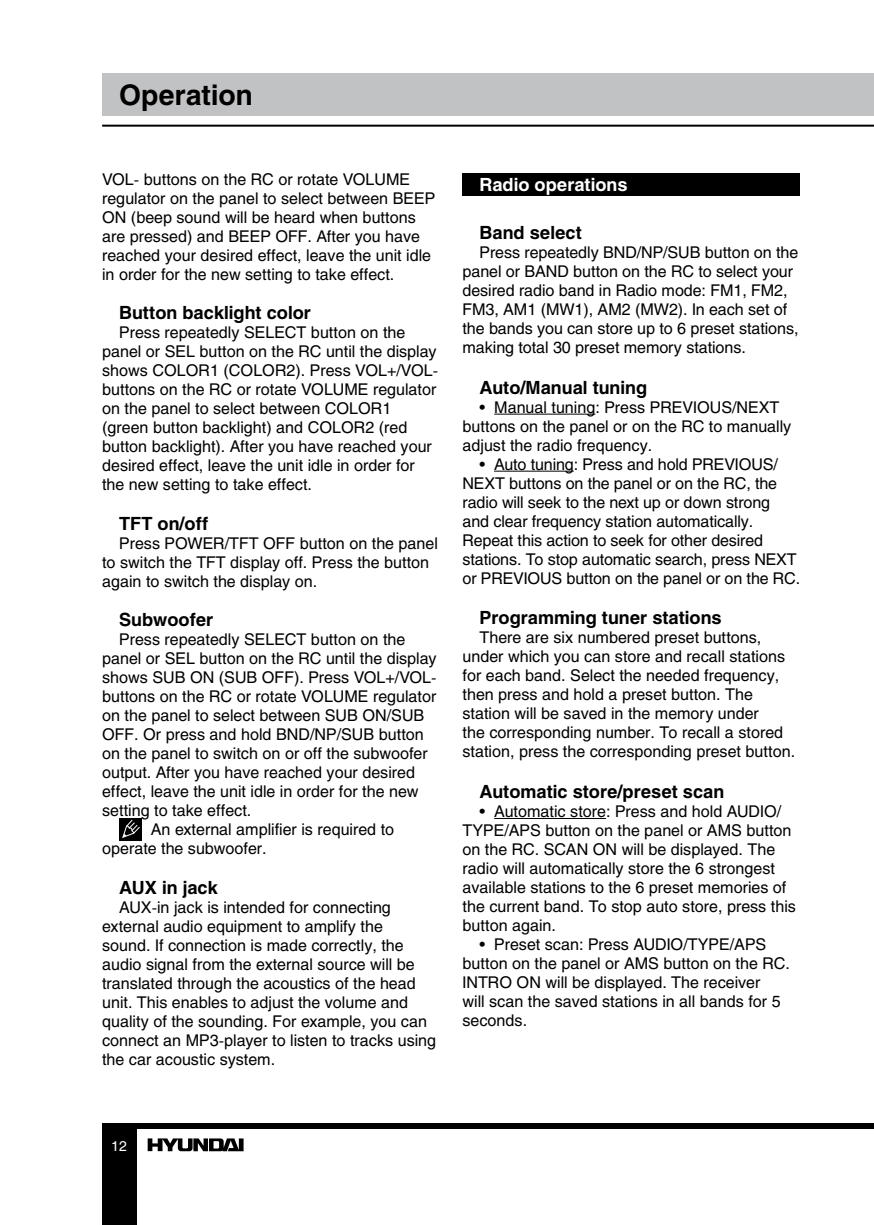
<style>
.page{position:relative;width:874px;height:1225px;background:#fff}
.page>*{position:absolute;margin:0;border:0;box-sizing:border-box;transform-origin:0 0}
.t1{font:700 28px "Helios";color:#000}
.t2{font:700 18px "Helios";color:#000}
.t3{font:700 18px "Helios";color:#fff}
.t4{font:16px/19px "Helios";color:#000}
.t5{font:14px "Helios";color:#fff}
</style>
<div class="page">
<hr style="left:102px;top:125px;width:771px;height:2px;background:#000">
<div style="left:102px;top:1122px;width:771px;height:6px;background:#000"></div>
<div style="left:102px;top:1123px;width:34px;height:102px;background:#000"></div>
<div style="left:102px;top:74px;width:771px;height:42px;background:#c1c2c4"></div>
<svg style="left:148px;top:1138px;width:95px;height:13px"></svg>
<div style="left:119px;top:818px;width:23px;height:22px;background:#000"></div>
<svg style="left:122px;top:819px;width:18px;height:19px"></svg>
<hr style="left:494px;top:414px;width:101px;height:1px;background:#000">
<hr style="left:494px;top:471px;width:79px;height:1px;background:#000">
<hr style="left:494px;top:818px;width:111px;height:1px;background:#000">
<div style="left:462px;top:173px;width:337px;height:23px;background:#000"></div>
<h1 class="t1" style="left:119px;top:79px;width:135px">Operation</h1>
<p class="t4" style="left:102px;top:170px;width:334px">VOL- buttons on the RC or rotate VOLUME regulator on the panel to select between BEEP ON (beep sound will be heard when buttons are pressed) and BEEP OFF. After you have reached your desired effect, leave the unit idle in order for the new setting to take effect.</p>
<p class="t2" style="left:119px;top:302px;width:193px">Button backlight color</p>
<p class="t4" style="left:102px;top:323px;width:337px;text-indent:17px">Press repeatedly SELECT button on the panel or SEL button on the RC until the display shows COLOR1 (COLOR2). Press VOL+/VOL&shy;buttons on the RC or rotate VOLUME regulator on the panel to select between COLOR1 (green button backlight) and COLOR2 (red button backlight). After you have reached your desired effect, leave the unit idle in order for the new setting to take effect.</p>
<p class="t2" style="left:119px;top:512px;width:90px">TFT on/off</p>
<p class="t4" style="left:102px;top:533px;width:337px;text-indent:17px">Press POWER/TFT OFF button on the panel to switch the TFT display off. Press the button again to switch the display on.</p>
<p class="t2" style="left:119px;top:608px;width:96px">Subwoofer</p>
<p class="t4" style="left:119px;top:629px;width:287px">Press repeatedly SELECT button on the</p>
<p class="t4" style="left:102px;top:648px;width:336px">panel or SEL button on the RC until the display</p>
<p class="t4" style="left:102px;top:667px;width:336px">shows SUB ON (SUB OFF). Press VOL+/VOL-</p>
<p class="t4" style="left:102px;top:686px;width:335px">buttons on the RC or rotate VOLUME regulator</p>
<p class="t4" style="left:102px;top:705px;width:323px">on the panel to select between SUB ON/SUB</p>
<p class="t4" style="left:102px;top:724px;width:323px">OFF. Or press and hold BND/NP/SUB button</p>
<p class="t4" style="left:102px;top:743px;width:327px">on the panel to switch on or off the subwoofer</p>
<p class="t4" style="left:102px;top:762px;width:314px">output. After you have reached your desired</p>
<p class="t4" style="left:102px;top:781px;width:318px">effect, leave the unit idle in order for the new</p>
<p class="t4" style="left:102px;top:800px;width:151px">setting to take effect.</p>
<p class="t4" style="left:151px;top:819px;width:245px">An external amplifier is required to</p>
<p class="t4" style="left:102px;top:838px;width:166px">operate the subwoofer.</p>
<p class="t2" style="left:119px;top:877px;width:100px">AUX in jack</p>
<p class="t4" style="left:102px;top:898px;width:335px;text-indent:17px">AUX-in jack is intended for connecting external audio equipment to amplify the<br>sound. If connection is made correctly, the audio signal from the external source will be translated through the acoustics of the head unit. This enables to adjust the volume and quality of the sounding. For example, you can connect an MP3-player to listen to tracks using the car acoustic system.</p>
<p class="t3" style="left:479px;top:174px;width:149px">Radio operations</p>
<p class="t2" style="left:479px;top:222px;width:104px">Band select</p>
<p class="t4" style="left:462px;top:242px;width:337px;text-indent:17px">Press repeatedly BND/NP/SUB button on the panel or BAND button on the RC to select your desired radio band in Radio mode: FM1, FM2, FM3, AM1 (MW1), AM2 (MW2). In each set of the bands you can store up to 6 preset stations, making total 30 preset memory stations.</p>
<p class="t2" style="left:479px;top:377px;width:169px">Auto/Manual tuning</p>
<p class="t4" style="left:462px;top:397px;width:330px;text-indent:17px">• Manual tuning: Press PREVIOUS/NEXT buttons on the panel or on the RC to manually adjust the radio frequency.</p>
<p class="t4" style="left:462px;top:454px;width:339px;text-indent:17px">• Auto tuning: Press and hold PREVIOUS/ NEXT buttons on the panel or on the RC, the radio will seek to the next up or down strong and clear frequency station automatically.<br>Repeat this action to seek for other desired stations. To stop automatic search, press NEXT or PREVIOUS button on the panel or on the RC.</p>
<p class="t2" style="left:479px;top:607px;width:243px">Programming tuner stations</p>
<p class="t4" style="left:462px;top:628px;width:334px;text-indent:17px">There are six numbered preset buttons, under which you can store and recall stations for each band. Select the needed frequency, then press and hold a preset button. The station will be saved in the memory under<br>the corresponding number. To recall a stored station, press the corresponding preset button.</p>
<p class="t2" style="left:479px;top:781px;width:246px">Automatic store/preset scan</p>
<p class="t4" style="left:462px;top:801px;width:335px;text-indent:17px">• Automatic store: Press and hold AUDIO/ TYPE/APS button on the panel or AMS button on the RC. SCAN ON will be displayed. The radio will automatically store the 6 strongest available stations to the 6 preset memories of the current band. To stop auto store, press this button again.</p>
<p class="t4" style="left:462px;top:934px;width:329px;text-indent:17px">• Preset scan: Press AUDIO/TYPE/APS button on the panel or AMS button on the RC.<br>INTRO ON will be displayed. The receiver<br>will scan the saved stations in all bands for 5 seconds.</p>
<p class="t5" style="left:111px;top:1138px;width:17px">12</p>
</div>
